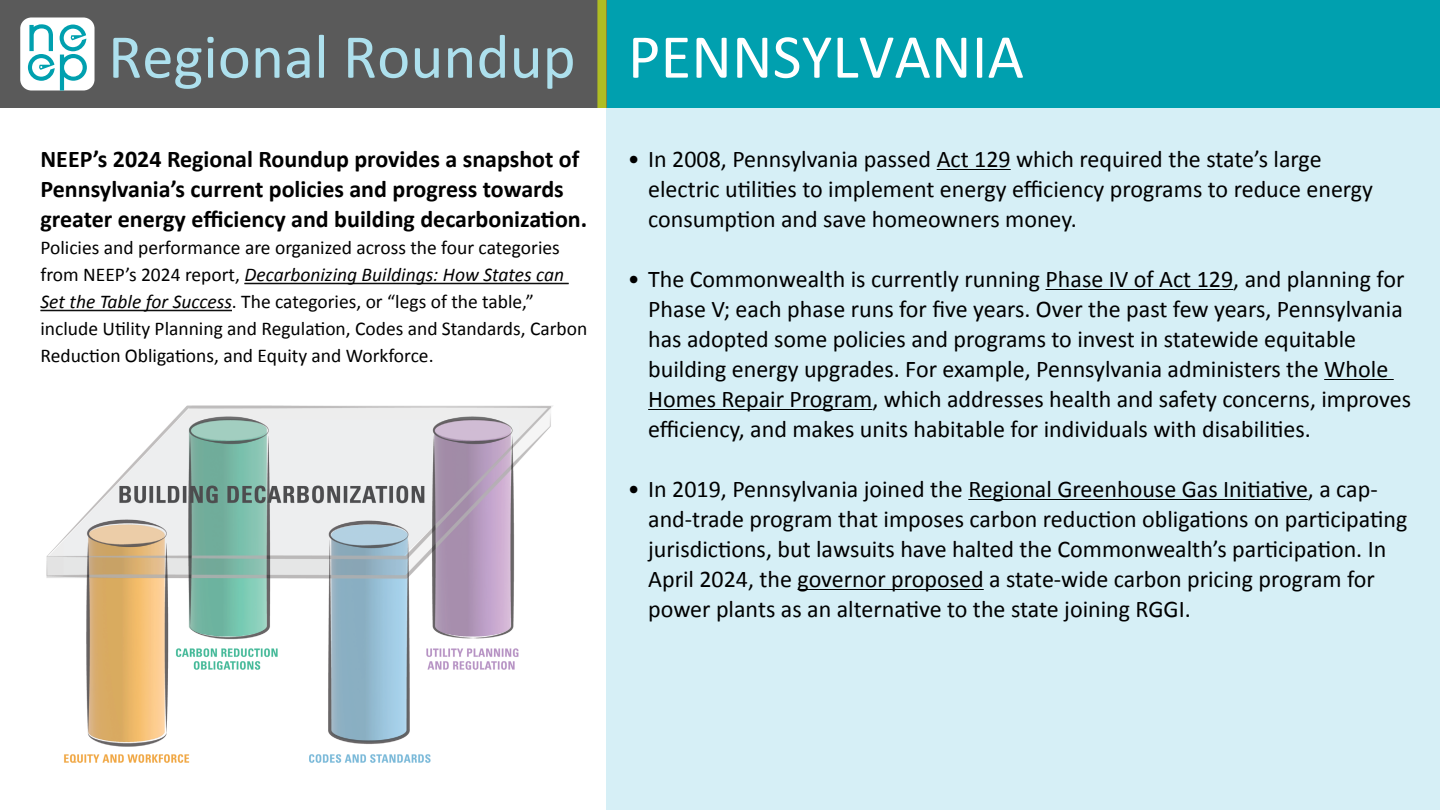
<style>
.page{position:relative;width:1440px;height:810px;background:#fff}
.page>*{position:absolute;margin:0;border:0;box-sizing:border-box;transform-origin:0 0}
.t1{font:63px "Calibri";color:#ade0ed}
.t2{font:24px/30px "Calibri";color:#000}
.t3{font:700 24px/30px "Calibri";color:#000}
.t4{font:19.5px/27px "Calibri";color:#000}
.s1{color:#fff}
.s2{font-style:italic}
</style>
<div class="page">
<div style="left:606px;top:108px;width:834px;height:702px;background:#d6eff6"></div>
<div style="left:606px;top:0;width:834px;height:108px;background:#00a0af"></div>
<div style="left:0;top:0;width:606px;height:108px;background:#5a5a5a"></div>
<div style="left:20px;top:17px;width:74px;height:73px;background:#fff;border-radius:11px"></div>
<svg style="left:28px;top:24px;width:59px;height:67px"></svg>
<div style="left:597px;top:0;width:9px;height:108px;background:#afbd22"></div>
<hr style="left:244px;top:283px;width:325px;height:1px;background:#000">
<hr style="left:40px;top:310px;width:192px;height:1px;background:#000">
<hr style="left:936px;top:169px;width:74px;height:1px;background:#000">
<hr style="left:1045px;top:289px;width:188px;height:1px;background:#000">
<hr style="left:1324px;top:379px;width:69px;height:1px;background:#000">
<hr style="left:648px;top:409px;width:224px;height:1px;background:#000">
<hr style="left:968px;top:499px;width:340px;height:1px;background:#000">
<hr style="left:797px;top:589px;width:186px;height:1px;background:#000">
<img style="left:46px;top:405px;width:507px;height:358px">
<h1 class="t1" style="left:108px;top:17px;width:917px">Regional Roundup <span class="s1">PENNSYLVANIA</span></h1>
<p class="t3" style="left:40px;top:143px;width:548px">NEEP’s 2024 Regional Roundup provides a snapshot of<br>Pennsylvania’s current policies and progress towards greater energy efficiency and building decarbonization.</p>
<p class="t4" style="left:40px;top:234px;width:548px">Policies and performance are organized across the four categories from NEEP’s 2024 report, <span class="s2">Decarbonizing Buildings: How States can Set the Table for Success</span>. The categories, or “legs of the table,” include Utility Planning and Regulation, Codes and Standards, Carbon Reduction Obligations, and Equity and Workforce.</p>
<p class="t2" style="left:648px;top:144px;width:726px;text-indent:-20px">• In 2008, Pennsylvania passed Act 129 which required the state’s large electric utilities to implement energy efficiency programs to reduce energy consumption and save homeowners money.</p>
<p class="t2" style="left:648px;top:264px;width:764px;text-indent:-20px">• The Commonwealth is currently running Phase IV of Act 129, and planning for Phase V; each phase runs for five years. Over the past few years, Pennsylvania has adopted some policies and programs to invest in statewide equitable building energy upgrades. For example, Pennsylvania administers the Whole Homes Repair Program, which addresses health and safety concerns, improves efficiency, and makes units habitable for individuals with disabilities.</p>
<p class="t2" style="left:648px;top:474px;width:761px;text-indent:-20px">• In 2019, Pennsylvania joined the Regional Greenhouse Gas Initiative, a cap&shy;and-trade program that imposes carbon reduction obligations on participating jurisdictions, but lawsuits have halted the Commonwealth’s participation. In April 2024, the governor proposed a state-wide carbon pricing program for power plants as an alternative to the state joining RGGI.</p>
</div>
